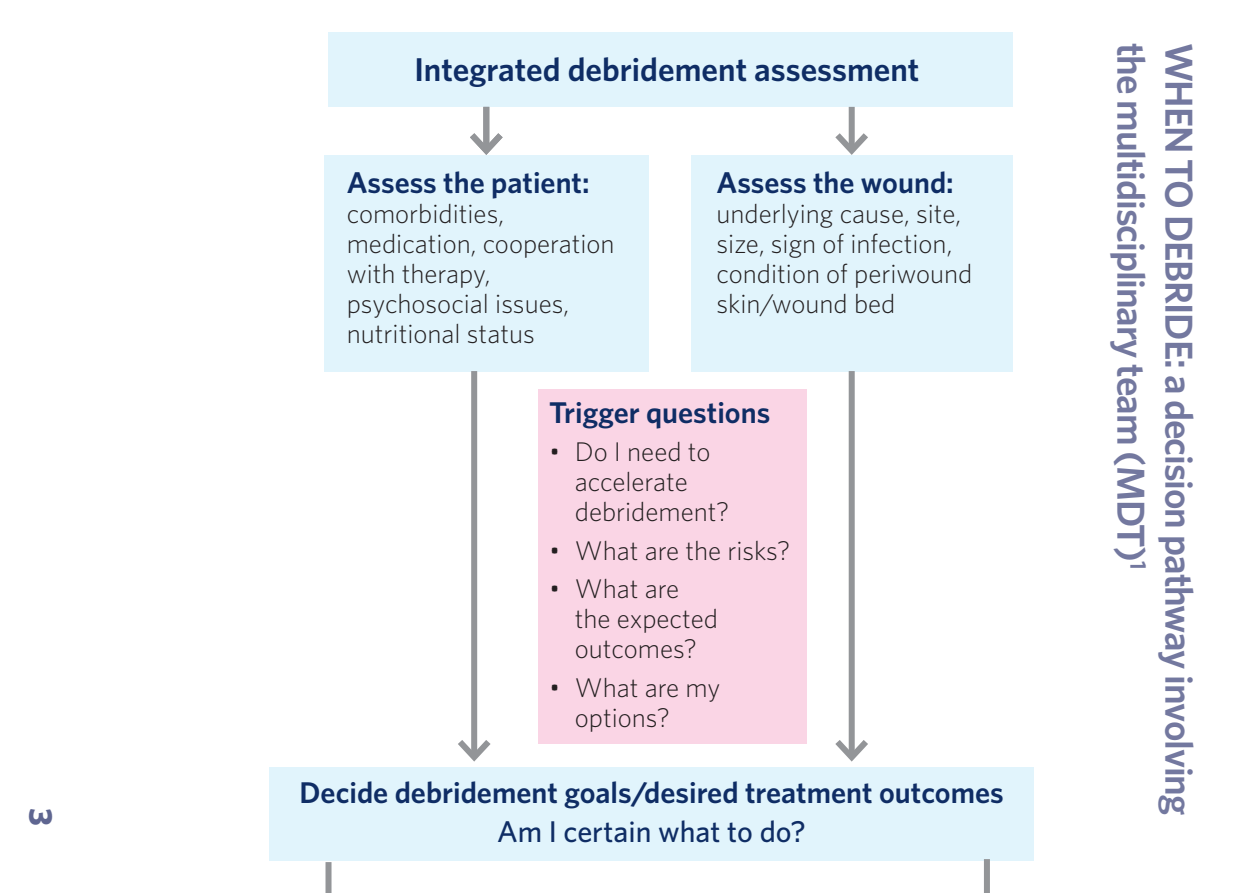
<style>
.page{position:relative;width:1259px;height:893px;background:#fff}
.page>*{position:absolute;margin:0;border:0;box-sizing:border-box;transform-origin:0 0}
.t1{font:600 39px "Whitney";letter-spacing:-.03em;color:#73789f}
.t2{font:600 33px "Whitney";color:#0f2d65}
.t3{font:700 33px "Whitney";color:#5f6691}
.t4{font:600 30px "Whitney";color:#0f2d65}
.t5{font:500 30px "Whitney";color:#0f2d65}
.t6{font:300 27px/30px "Whitney";color:#231f20}
.t7{font:600 22.8px "Whitney";color:#73789f}
</style>
<div class="page">
<div style="left:328px;top:32px;width:684px;height:75px;background:#e1f4fc"></div>
<div style="left:538px;top:389px;width:269px;height:355px;background:#fad5e5"></div>
<div style="left:270px;top:767px;width:763px;height:93px;background:#e1f4fc"></div>
<div style="left:691px;top:155px;width:321px;height:216px;background:#e1f4fc"></div>
<div style="left:324px;top:155px;width:324px;height:216px;background:#e1f4fc"></div>
<div style="left:848px;top:107px;width:6px;height:44px;background:#939598"></div>
<svg style="left:835px;top:127px;width:33px;height:28px"></svg>
<div style="left:471px;top:371px;width:6px;height:386px;background:#939598"></div>
<svg style="left:458px;top:733px;width:33px;height:29px"></svg>
<div style="left:848px;top:371px;width:6px;height:386px;background:#939598"></div>
<svg style="left:835px;top:733px;width:33px;height:29px"></svg>
<div style="left:984px;top:859px;width:6px;height:34px;background:#939598"></div>
<div style="left:483px;top:107px;width:6px;height:44px;background:#939598"></div>
<svg style="left:470px;top:127px;width:33px;height:28px"></svg>
<div style="left:325px;top:862px;width:6px;height:31px;background:#939598"></div>
<p class="t3" style="left:61px;top:808px;width:19px;rotate:90deg">3</p>
<p class="t2" style="left:414px;top:50px;width:506px">Integrated debridement assessment</p>
<p class="t4" style="left:347px;top:164px;width:244px">Assess the patient:</p>
<p class="t6" style="left:347px;top:198px;width:269px">comorbidities, medication, cooperation with therapy, psychosocial issues, nutritional status</p>
<p class="t4" style="left:716px;top:164px;width:239px">Assess the wound:</p>
<p class="t6" style="left:716px;top:198px;width:257px">underlying cause, site, size, sign of infection, condition of periwound skin/wound bed</p>
<p class="t4" style="left:549px;top:394px;width:222px">Trigger questions</p>
<p class="t6" style="left:575px;top:436px;width:156px;text-indent:-26px">• Do I need to accelerate debridement?</p>
<p class="t6" style="left:549px;top:535px;width:242px">• What are the risks?</p>
<p class="t6" style="left:575px;top:573px;width:145px;text-indent:-26px">• What are the expected outcomes?</p>
<p class="t6" style="left:575px;top:672px;width:147px;text-indent:-26px">• What are my options?</p>
<p class="t4" style="left:299px;top:774px;width:706px">Decide debridement goals/desired treatment outcomes</p>
<p class="t5" style="left:497px;top:813px;width:310px">Am I certain what to do?</p>
<h1 class="t1" style="left:1154px;top:43px;width:521px;rotate:90deg">the multidisciplinary team (MDT)</h1>
<h1 class="t1" style="left:1202px;top:43px;width:774px;rotate:90deg">WHEN TO DEBRIDE: a decision pathway involving</h1>
<p class="t7" style="left:1152px;top:561px;width:10px;rotate:90deg">1</p>
</div>
